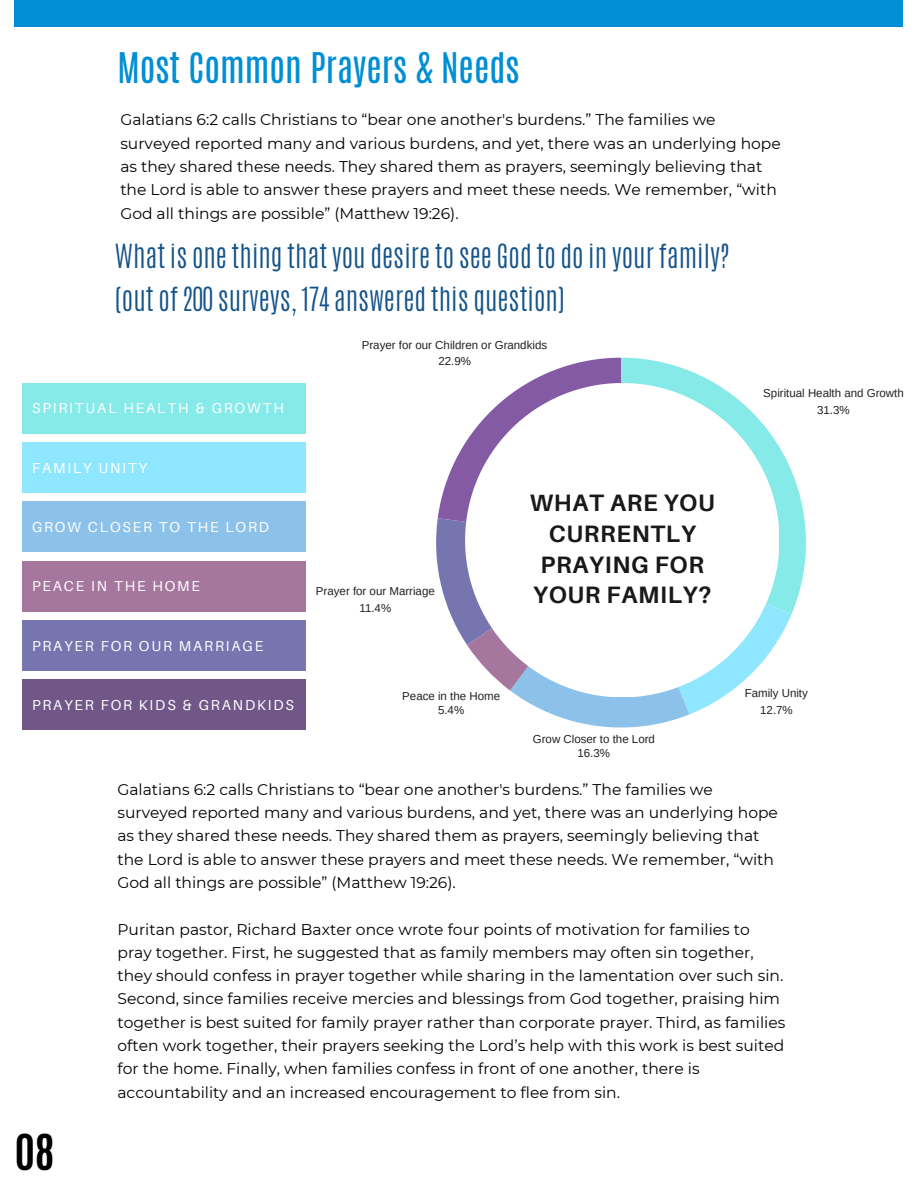
<style>
.page{position:relative;width:918px;height:1188px;background:#fff}
.page>*{position:absolute;margin:0;border:0;box-sizing:border-box;transform-origin:0 0}
.t1{font:700 41.25px "Antonio";color:#000}
.t2{font:35.25px "Antonio";color:#008ed4}
.t3{font:300 27.75px/42.8px "Antonio";color:#13538a}
.t4{font:700 23.7px/30.8px "Aileron";letter-spacing:.03em;color:#191919;text-align:center}
.t5{font:15.45px/23.2px "Montserrat";color:#000}
.t6{font:14.4px "Aileron";letter-spacing:.13em;color:#fff}
.t7{font:11.55px/16.5px "Arimo";color:#222;text-align:center}
</style>
<div class="page">
<div style="left:15px;top:0;width:888px;height:27px;background:#008ed4"></div>
<svg style="left:792px;top:472px;width:14px;height:141px;fill:#86eae9"></svg>
<svg style="left:436px;top:358px;width:356px;height:370px"></svg>
<svg style="left:465px;top:383px;width:314px;height:314px"></svg>
<div style="left:22px;top:383px;width:284px;height:50px;background:#86eae9"></div>
<div style="left:22px;top:442px;width:284px;height:50px;background:#8ee6ff"></div>
<div style="left:22px;top:502px;width:284px;height:50px;background:#8cc2e9"></div>
<div style="left:22px;top:561px;width:284px;height:50px;background:#a5769e"></div>
<div style="left:22px;top:621px;width:284px;height:50px;background:#7775af"></div>
<div style="left:22px;top:680px;width:284px;height:50px;background:#705788"></div>
<h2 class="t2" style="left:118px;top:43px;width:403px">Most Common Prayers &amp; Needs</h2>
<h1 class="t5" style="left:120px;top:108px;width:662px">Galatians 6:2 calls Christians to “bear one another's burdens.” The families we surveyed reported many and various burdens, and yet, there was an underlying hope as they shared these needs. They shared them as prayers, seemingly believing that the Lord is able to answer these prayers and meet these needs. We remember, “with God all things are possible” (Matthew 19:26).</h1>
<p class="t3" style="left:115px;top:235px;width:616px">What is one thing that you desire to see God to do in your family? (out of 200 surveys, 174 answered this question)</p>
<p class="t6" style="left:32px;top:399px;width:253px">SPIRITUAL HEALTH &amp; GROWTH</p>
<h4 class="t6" style="left:32px;top:459px;width:117px">FAMILY UNITY</h4>
<h5 class="t6" style="left:32px;top:518px;width:238px">GROW CLOSER TO THE LORD</h5>
<p class="t6" style="left:32px;top:577px;width:169px">PEACE IN THE HOME</p>
<p class="t6" style="left:32px;top:637px;width:233px">PRAYER FOR OUR MARRIAGE</p>
<p class="t6" style="left:32px;top:696px;width:263px">PRAYER FOR KIDS &amp; GRANDKIDS</p>
<p class="t7" style="left:362px;top:337px;width:187px">Prayer for our Children or Grandkids<br>22.9%</p>
<p class="t7" style="left:316px;top:583px;width:120px">Prayer for our Marriage<br>11.4%</p>
<h1 class="t4" style="left:530px;top:487px;width:187px">WHAT ARE YOU<br>CURRENTLY<br>PRAYING FOR<br>YOUR FAMILY?</h1>
<p class="t7" style="left:402px;top:689px;width:99px;line-height:14.2px">Peace in the Home<br>5.4%</p>
<p class="t7" style="left:533px;top:732px;width:124px;line-height:14.2px">Grow Closer to the Lord<br>16.3%</p>
<p class="t7" style="left:763px;top:385px;width:142px">Spiritual Health and Growth<br>31.3%</p>
<p class="t7" style="left:745px;top:685px;width:65px">Family Unity<br>12.7%</p>
<h1 class="t1" style="left:15px;top:1123px;width:41px">08</h1>
<p class="t5" style="left:118px;top:778px;width:662px">Galatians 6:2 calls Christians to “bear one another's burdens.” The families we surveyed reported many and various burdens, and yet, there was an underlying hope as they shared these needs. They shared them as prayers, seemingly believing that the Lord is able to answer these prayers and meet these needs. We remember, “with God all things are possible” (Matthew 19:26).</p>
<p class="t5" style="left:118px;top:917px;width:669px">Puritan pastor, Richard Baxter once wrote four points of motivation for families to pray together. First, he suggested that as family members may often sin together, they should confess in prayer together while sharing in the lamentation over such sin.<br>Second, since families receive mercies and blessings from God together, praising him together is best suited for family prayer rather than corporate prayer. Third, as families often work together, their prayers seeking the Lord’s help with this work is best suited for the home. Finally, when families confess in front of one another, there is accountability and an increased encouragement to flee from sin.</p>
</div>
